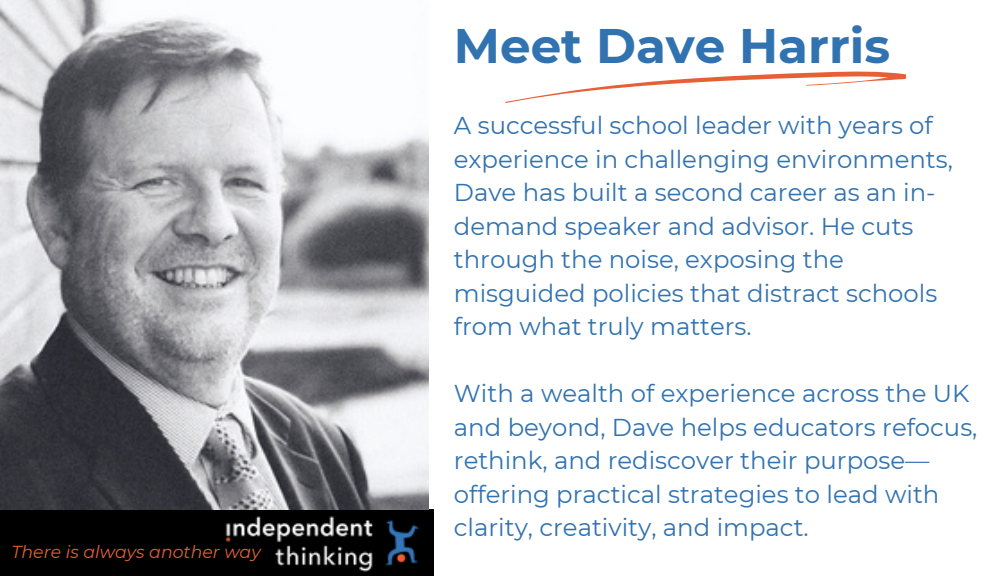
<style>
.page{position:relative;width:1008px;height:576px;background:#fff}
.page>*{position:absolute;margin:0;border:0;box-sizing:border-box;transform-origin:0 0}
.t1{font:700 48.4px "Montserrat";color:#3172b0}
.t2{font:24.4px/33.6px "Montserrat";color:#3172b0}
.t3{font:italic 17.2px "Montserrat";color:#e75f35}
</style>
<div class="page">
<div style="left:0;top:509px;width:433px;height:67px;background:#000"></div>
<img style="left:225px;top:516px;width:194px;height:56px">
<svg style="left:504px;top:71px;width:402px;height:32px"></svg>
<img style="left:0;top:0;width:429px;height:510px">
<p class="t3" style="left:12px;top:542px;width:251px">There is always another way</p>
<p class="t1" style="left:454px;top:16px;width:438px">Meet Dave Harris</p>
<p class="t2" style="left:454px;top:108px;width:500px">A successful school leader with years of experience in challenging environments, Dave has built a second career as an in&shy;demand speaker and advisor. He cuts through the noise, exposing the misguided policies that distract schools from what truly matters.</p>
<p class="t2" style="left:454px;top:377px;width:525px">With a wealth of experience across the UK and beyond, Dave helps educators refocus, rethink, and rediscover their purpose— offering practical strategies to lead with clarity, creativity, and impact.</p>
</div>
